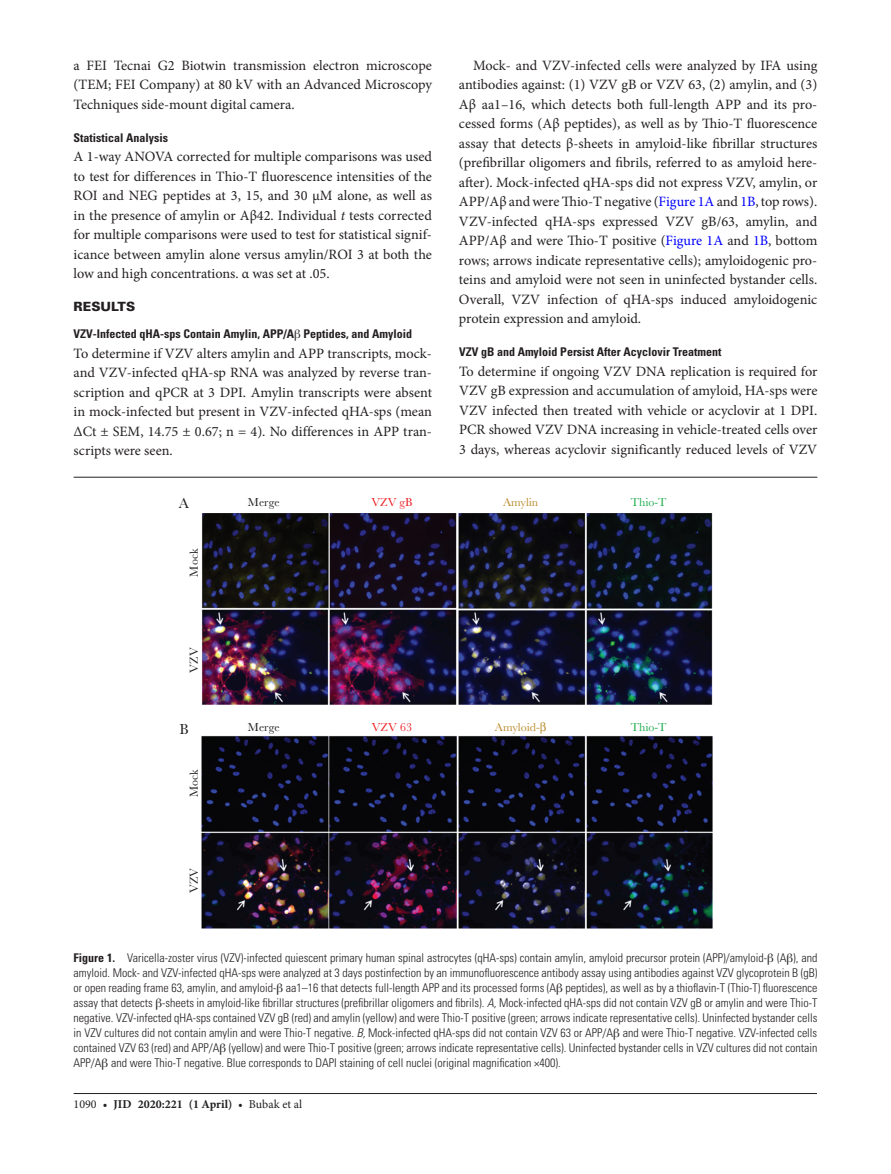
<style>
.page{position:relative;width:891px;height:1174px;background:#fff}
.page>*{position:absolute;margin:0;border:0;box-sizing:border-box;transform-origin:0 0}
.t1{font:15px "Baskerville MT Std";color:#231f20}
.t2{font:14.25px/19.5px "Minion Pro";color:#231f20;text-align:justify}
.t3{font:900 12.75px "Univers LT Std";color:#231f20}
.t4{font:300 condensed 12px/15px "Univers LT Std";color:#231f20;text-align:justify}
.t5{font:700 condensed 12px "Univers LT Std";color:#231f20}
.t6{font:700 12px "Minion Pro";color:#231f20}
.t7{font:12px "Baskerville MT Std";color:#231f20}
.t8{font:12px "Baskerville MT Std";color:#ba8c2d}
.t9{font:12px "Baskerville MT Std";color:#1cad4b}
.t10{font:12px "Baskerville MT Std";color:#ee1f23}
.s1{font-style:italic}
.s2{font-family:"Gandhari Unicode";font-weight:400;font-stretch:normal}
.s3{color:#00f}
.s4{font-weight:700}
.s5{font-weight:400}
</style>
<div class="page">
<hr style="left:74px;top:1093px;width:743px;height:1px;background:#231f20">
<hr style="left:74px;top:477px;width:743px;height:1px;background:#231f20">
<img style="left:202px;top:514px;width:510px;height:415px">
<svg style="left:541px;top:722px;width:5px;height:12px"></svg>
<p class="t2" style="left:74px;top:55px;width:360px">a FEI Tecnai G2 Biotwin transmission electron microscope (TEM; FEI Company) at 80 kV with an Advanced Microscopy Techniques side-mount digital camera.</p>
<p class="t5" style="left:74px;top:130px;width:96px">Statistical Analysis</p>
<p class="t2" style="left:74px;top:147px;width:360px">A 1-way ANOVA corrected for multiple comparisons was used to test for differences in Thio-T fluorescence intensities of the ROI and NEG peptides at 3, 15, and 30 µM alone, as well as in the presence of amylin or Aβ42. Individual <span class="s1">t</span> tests corrected for multiple comparisons were used to test for statistical signif&shy;icance between amylin alone versus amylin/ROI 3 at both the low and high concentrations. α was set at .05.</p>
<p class="t3" style="left:74px;top:299px;width:63px">RESULTS</p>
<p class="t5" style="left:74px;top:327px;width:340px">VZV-Infected qHA-sps Contain Amylin, APP/A<span class="s2">β</span> Peptides, and Amyloid</p>
<p class="t2" style="left:74px;top:343px;width:360px">To determine if VZV alters amylin and APP transcripts, mock&shy;and VZV-infected qHA-sp RNA was analyzed by reverse tran&shy;scription and qPCR at 3 DPI. Amylin transcripts were absent in mock-infected but present in VZV-infected qHA-sps (mean ΔCt ± SEM, 14.75 ± 0.67; n = 4). No differences in APP tran&shy;scripts were seen.</p>
<p class="t2" style="left:459px;top:55px;width:360px;text-indent:14px">Mock- and VZV-infected cells were analyzed by IFA using antibodies against: (1) VZV gB or VZV 63, (2) amylin, and (3)<br>Aβ aa1–16, which detects both full-length APP and its pro&shy;cessed forms (Aβ peptides), as well as by Thio-T fluorescence assay that detects β-sheets in amyloid-like fibrillar structures (prefibrillar oligomers and fibrils, referred to as amyloid here&shy;after). Mock-infected qHA-sps did not express VZV, amylin, or APP/Aβ and were Thio-T negative (<span class="s3">Figure 1A</span> and <span class="s3">1B</span>, top rows).<br>VZV-infected qHA-sps expressed VZV gB/63, amylin, and APP/Aβ and were Thio-T positive (<span class="s3">Figure 1A</span> and <span class="s3">1B</span>, bottom rows; arrows indicate representative cells); amyloidogenic pro&shy;teins and amyloid were not seen in uninfected bystander cells.<br>Overall, VZV infection of qHA-sps induced amyloidogenic protein expression and amyloid.</p>
<p class="t5" style="left:459px;top:345px;width:264px">VZV gB and Amyloid Persist After Acyclovir Treatment</p>
<p class="t2" style="left:459px;top:361px;width:360px">To determine if ongoing VZV DNA replication is required for VZV gB expression and accumulation of amyloid, HA-sps were VZV infected then treated with vehicle or acyclovir at 1 DPI.<br>PCR showed VZV DNA increasing in vehicle-treated cells over 3 days, whereas acyclovir significantly reduced levels of VZV</p>
<p class="t1" style="left:179px;top:494px;width:12px">A</p>
<p class="t7" style="left:248px;top:496px;width:33px">Merge</p>
<p class="t7" style="left:187px;top:576px;width:29px;rotate:-90deg">Mock</p>
<p class="t7" style="left:187px;top:673px;width:27px;rotate:-90deg">VZV</p>
<p class="t10" style="left:371px;top:496px;width:43px">VZV gB</p>
<p class="t8" style="left:503px;top:496px;width:37px">Amylin</p>
<p class="t9" style="left:631px;top:496px;width:37px">Thio-T</p>
<p class="t1" style="left:180px;top:720px;width:11px">B</p>
<p class="t7" style="left:187px;top:797px;width:29px;rotate:-90deg">Mock</p>
<p class="t7" style="left:187px;top:893px;width:27px;rotate:-90deg">VZV</p>
<p class="t7" style="left:248px;top:721px;width:33px">Merge</p>
<p class="t10" style="left:372px;top:721px;width:42px">VZV 63</p>
<p class="t8" style="left:495px;top:720px;width:46px">Amyloid-</p>
<p class="t9" style="left:631px;top:721px;width:37px">Thio-T</p>
<p class="t4" style="left:74px;top:951px;width:745px"><span class="s4">Figure 1.</span> Varicella-zoster virus (VZV)-infected quiescent primary human spinal astrocytes (qHA-sps) contain amylin, amyloid precursor protein (APP)/amyloid-<span class="s2">β</span> (A<span class="s2">β</span>), and amyloid. Mock- and VZV-infected qHA-sps were analyzed at 3 days postinfection by an immunofluorescence antibody assay using antibodies against VZV glycoprotein B (gB) or open reading frame 63, amylin, and amyloid-<span class="s2">β</span> aa1–16 that detects full-length APP and its processed forms (A<span class="s2">β</span> peptides), as well as by a thioflavin-T (Thio-T) fluorescence assay that detects <span class="s2">β</span>-sheets in amyloid-like fibrillar structures (prefibrillar oligomers and fibrils). <span class="s1">A,</span> Mock-infected qHA-sps did not contain VZV gB or amylin and were Thio-T negative. VZV-infected qHA-sps contained VZV gB (red) and amylin (yellow) and were Thio-T positive (green; arrows indicate representative cells). Uninfected bystander cells in VZV cultures did not contain amylin and were Thio-T negative. <span class="s1">B,</span> Mock-infected qHA-sps did not contain VZV 63 or APP/A<span class="s2">β</span> and were Thio-T negative. VZV-infected cells contained VZV 63 (red) and APP/A<span class="s2">β</span> (yellow) and were Thio-T positive (green; arrows indicate representative cells). Uninfected bystander cells in VZV cultures did not contain APP/A<span class="s2">β</span> and were Thio-T negative. Blue corresponds to DAPI staining of cell nuclei (original magnification ×400).</p>
<p class="t6" style="left:74px;top:1095px;width:230px"><span class="s5">1090 •</span> jid 2020:221 (1 April) <span class="s5">• Bubak et al</span></p>
</div>
